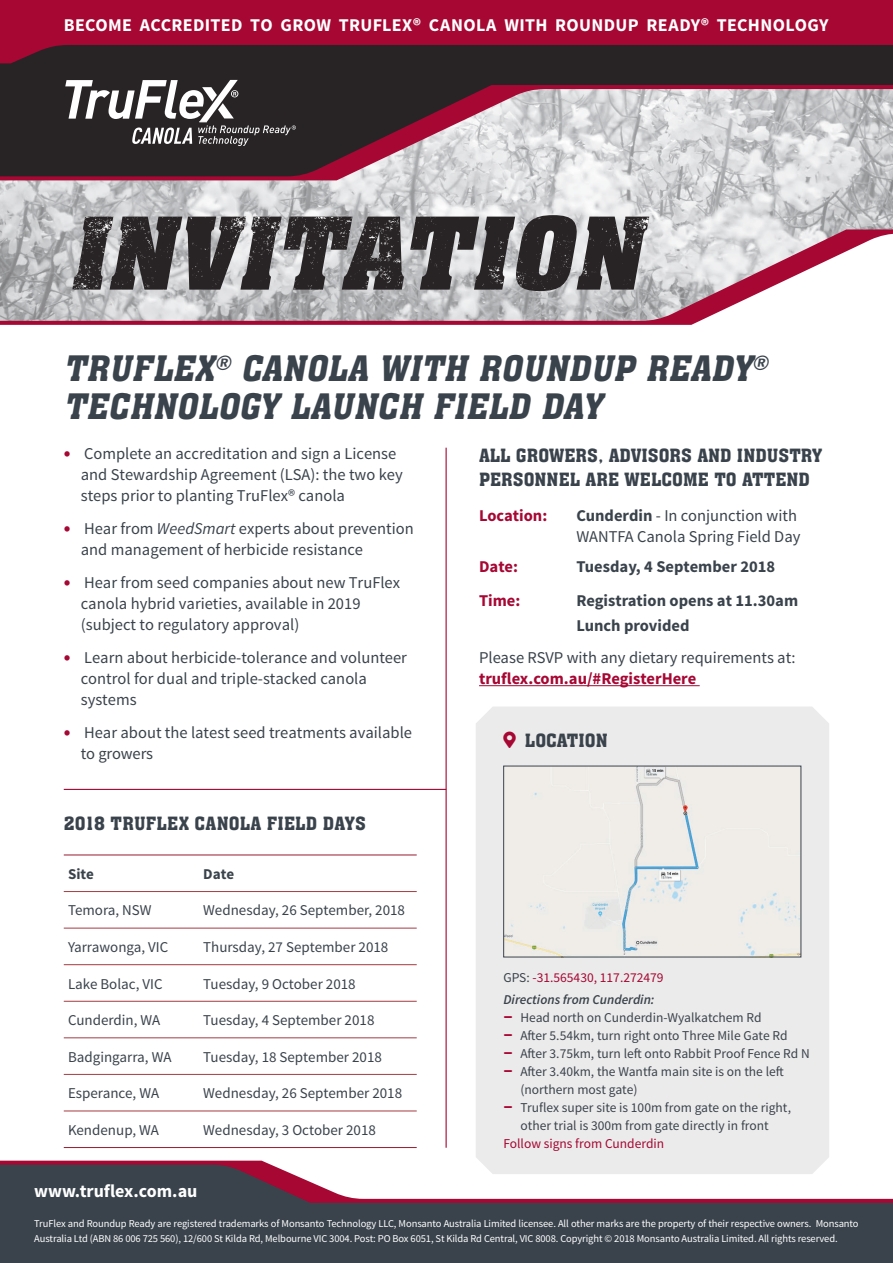
<style>
.page{position:relative;width:893px;height:1263px;background:#fff}
.page>*{position:absolute;margin:0;border:0;box-sizing:border-box;transform-origin:0 0}
.t1{font:italic 34.5px/37.5px "Aachen BT";color:#3a434c}
.t2{font:18px/24px "Aachen BT";color:#3a434c}
.t3{font:700 18px "Source Sans Pro";letter-spacing:.015em;color:#fff}
.t4{font:16.5px/21px "Source Sans Pro";color:#3a434c}
.t5{font:700 16.5px/25.2px "Source Sans Pro";color:#3a434c}
.t6{font:700 16.5px "Source Sans Pro";color:#a60733}
.t7{font:15px "Source Sans Pro";color:#3a434c}
.t8{font:700 15px "Source Sans Pro";color:#3a434c}
.t9{font:13.5px/18px "Source Sans Pro";color:#3a434c}
.t10{font:italic 600 13.5px/22.2px "Source Sans Pro";color:#3a434c}
.t11{font:13.5px "Source Sans Pro";color:#a60733}
.t12{font:10.5px/15.6px "Source Sans Pro";letter-spacing:-.01em;color:#fff}
.s1{font-weight:700;font-size:19.5px;color:#a60733}
.s2{font-style:italic}
.s3{font-weight:700}
.s4{font-weight:400;font-style:normal}
.s5{font-weight:400;font-style:normal;color:#a60733}
</style>
<div class="page">
<img style="left:0;top:180px;width:893px;height:49px">
<div style="left:0;top:63px;width:893px;height:22px;background:#282426"></div>
<svg style="left:0;top:0;width:893px;height:63px;background:#830e2f"></svg>
<svg style="left:0;top:85px;width:893px;height:95px;background:#9a8a90"></svg>
<svg style="left:0;top:229px;width:893px;height:96px"></svg>
<div style="left:0;top:1203px;width:893px;height:60px;background:#3a434c"></div>
<svg style="left:0;top:1161px;width:893px;height:42px"></svg>
<hr style="left:446px;top:448px;width:1px;height:700px;background:#a60733">
<hr style="left:64px;top:789px;width:382px;height:1px;background:#a60733">
<svg style="left:65px;top:80px;width:231px;height:66px"></svg>
<img style="left:72px;top:215px;width:577px;height:76px">
<div style="left:476px;top:707px;width:353px;height:467px;background:#ecebeb"></div>
<img style="left:505px;top:768px;width:294px;height:187px">
<hr style="left:479px;top:685px;width:221px;height:1px;background:#a60733">
<hr style="left:64px;top:855px;width:135px;height:1px;background:#981a2f">
<hr style="left:199px;top:855px;width:218px;height:1px;background:#981a2f">
<hr style="left:64px;top:1147px;width:135px;height:1px;background:#981a2f">
<hr style="left:199px;top:1147px;width:218px;height:1px;background:#981a2f">
<hr style="left:64px;top:891px;width:135px;height:1px;background:#a33c42">
<hr style="left:199px;top:891px;width:218px;height:1px;background:#a33c42">
<hr style="left:64px;top:928px;width:135px;height:1px;background:#a33c42">
<hr style="left:199px;top:928px;width:218px;height:1px;background:#a33c42">
<hr style="left:64px;top:964px;width:135px;height:1px;background:#a33c42">
<hr style="left:199px;top:964px;width:218px;height:1px;background:#a33c42">
<hr style="left:64px;top:1001px;width:135px;height:1px;background:#a33c42">
<hr style="left:199px;top:1001px;width:218px;height:1px;background:#a33c42">
<hr style="left:64px;top:1037px;width:135px;height:1px;background:#a33c42">
<hr style="left:199px;top:1037px;width:218px;height:1px;background:#a33c42">
<hr style="left:64px;top:1074px;width:135px;height:1px;background:#a33c42">
<hr style="left:199px;top:1074px;width:218px;height:1px;background:#a33c42">
<hr style="left:64px;top:1111px;width:135px;height:1px;background:#a33c42">
<hr style="left:199px;top:1111px;width:218px;height:1px;background:#a33c42">
<svg style="left:503px;top:732px;width:13px;height:16px"></svg>
<p class="t3" style="left:64px;top:14px;width:766px">BECOME ACCREDITED TO GROW TRUFLEX® CANOLA WITH ROUNDUP READY® TECHNOLOGY</p>
<h1 class="t1" style="left:64px;top:349px;width:711px">TRUFLEX<sup>®</sup> CANOLA WITH ROUNDUP READY<sup>®<br></sup>TECHNOLOGY LAUNCH FIELD DAY</h1>
<p class="t4" style="left:81px;top:444px;width:323px;text-indent:-17px"><span class="s1">•</span> Complete an accreditation and sign a License and Stewardship Agreement (LSA): the two key steps prior to planting TruFlex® canola</p>
<p class="t4" style="left:81px;top:519px;width:334px;line-height:20.5px;text-indent:-17px"><span class="s1">•</span> Hear from <span class="s2">WeedSmart</span> experts about prevention and management of herbicide resistance</p>
<p class="t4" style="left:81px;top:572px;width:321px;text-indent:-17px"><span class="s1">•</span> Hear from seed companies about new TruFlex canola hybrid varieties, available in 2019 (subject to regulatory approval)</p>
<p class="t4" style="left:81px;top:647px;width:328px;text-indent:-17px"><span class="s1">•</span> Learn about herbicide-tolerance and volunteer control for dual and triple-stacked canola systems</p>
<p class="t4" style="left:81px;top:722px;width:333px;text-indent:-17px"><span class="s1">•</span> Hear about the latest seed treatments available to growers</p>
<p class="t2" style="left:64px;top:812px;width:304px">2018 TRUFLEX CANOLA FIELD DAYS</p>
<p class="t8" style="left:68px;top:864px;width:27px">Site</p>
<p class="t8" style="left:203px;top:864px;width:32px">Date</p>
<p class="t7" style="left:68px;top:901px;width:85px">Temora, NSW</p>
<p class="t7" style="left:203px;top:901px;width:203px">Wednesday, 26 September, 2018</p>
<p class="t7" style="left:68px;top:938px;width:102px">Yarrawonga, VIC</p>
<p class="t7" style="left:203px;top:938px;width:187px">Thursday, 27 September 2018</p>
<p class="t7" style="left:68px;top:974px;width:96px">Lake Bolac, VIC</p>
<p class="t7" style="left:203px;top:974px;width:154px">Tuesday, 9 October 2018</p>
<p class="t7" style="left:68px;top:1011px;width:94px">Cunderdin, WA</p>
<p class="t7" style="left:203px;top:1011px;width:173px">Tuesday, 4 September 2018</p>
<p class="t7" style="left:68px;top:1047px;width:105px">Badgingarra, WA</p>
<p class="t7" style="left:203px;top:1047px;width:180px">Tuesday, 18 September 2018</p>
<p class="t7" style="left:68px;top:1084px;width:93px">Esperance, WA</p>
<p class="t7" style="left:203px;top:1084px;width:200px">Wednesday, 26 September 2018</p>
<p class="t7" style="left:68px;top:1120px;width:93px">Kendenup, WA</p>
<p class="t7" style="left:203px;top:1120px;width:174px">Wednesday, 3 October 2018</p>
<p class="t3" style="left:34px;top:1179px;width:165px">www.truflex.com.au</p>
<p class="t2" style="left:479px;top:443px;width:344px">ALL GROWERS, ADVISORS AND INDUSTRY<br>PERSONNEL ARE WELCOME TO ATTEND</p>
<p class="t6" style="left:479px;top:505px;width:70px">Location:</p>
<p class="t4" style="left:576px;top:506px;width:226px"><span class="s3">Cunderdin</span> - In conjunction with<br>WANTFA Canola Spring Field Day</p>
<p class="t6" style="left:479px;top:556px;width:40px">Date:</p>
<p class="t5" style="left:576px;top:554px;width:200px">Tuesday, 4 September 2018</p>
<p class="t6" style="left:479px;top:590px;width:43px">Time:</p>
<p class="t5" style="left:576px;top:588px;width:223px">Registration opens at 11.30am<br>Lunch provided</p>
<p class="t4" style="left:479px;top:647px;width:318px">Please RSVP with any dietary requirements at:</p>
<p class="t6" style="left:479px;top:668px;width:219px">truflex.com.au/#RegisterHere</p>
<p class="t2" style="left:525px;top:728px;width:84px">LOCATION</p>
<p class="t10" style="left:503px;top:966px;width:162px"><span class="s4">GPS:</span> <span class="s5">-31.565430, 117.272479<br></span>Directions from Cunderdin:</p>
<p class="t9" style="left:503px;top:1009px;width:260px"><span class="s1">–</span> Head north on Cunderdin-Wyalkatchem Rd</p>
<p class="t9" style="left:503px;top:1027px;width:286px"><span class="s1">–</span> After 5.54km, turn right onto Three Mile Gate Rd</p>
<p class="t9" style="left:503px;top:1045px;width:308px"><span class="s1">–</span> After 3.75km, turn left onto Rabbit Proof Fence Rd N</p>
<p class="t9" style="left:520px;top:1063px;width:265px;text-indent:-17px"><span class="s1">–</span> After 3.40km, the Wantfa main site is on the left (northern most gate)</p>
<p class="t9" style="left:503px;top:1099px;width:289px;text-align:center"><span class="s1">–</span> Truflex super site is 100m from gate on the right, other trial is 300m from gate directly in front</p>
<p class="t11" style="left:503px;top:1135px;width:162px">Follow signs from Cunderdin</p>
<p class="t12" style="left:34px;top:1215px;width:826px">TruFlex and Roundup Ready are registered trademarks of Monsanto Technology LLC, Monsanto Australia Limited licensee. All other marks are the property of their respective owners. Monsanto<br>Australia Ltd (ABN 86 006 725 560), 12/600 St Kilda Rd, Melbourne VIC 3004. Post: PO Box 6051, St Kilda Rd Central, VIC 8008. Copyright © 2018 Monsanto Australia Limited. All rights reserved.</p>
</div>
